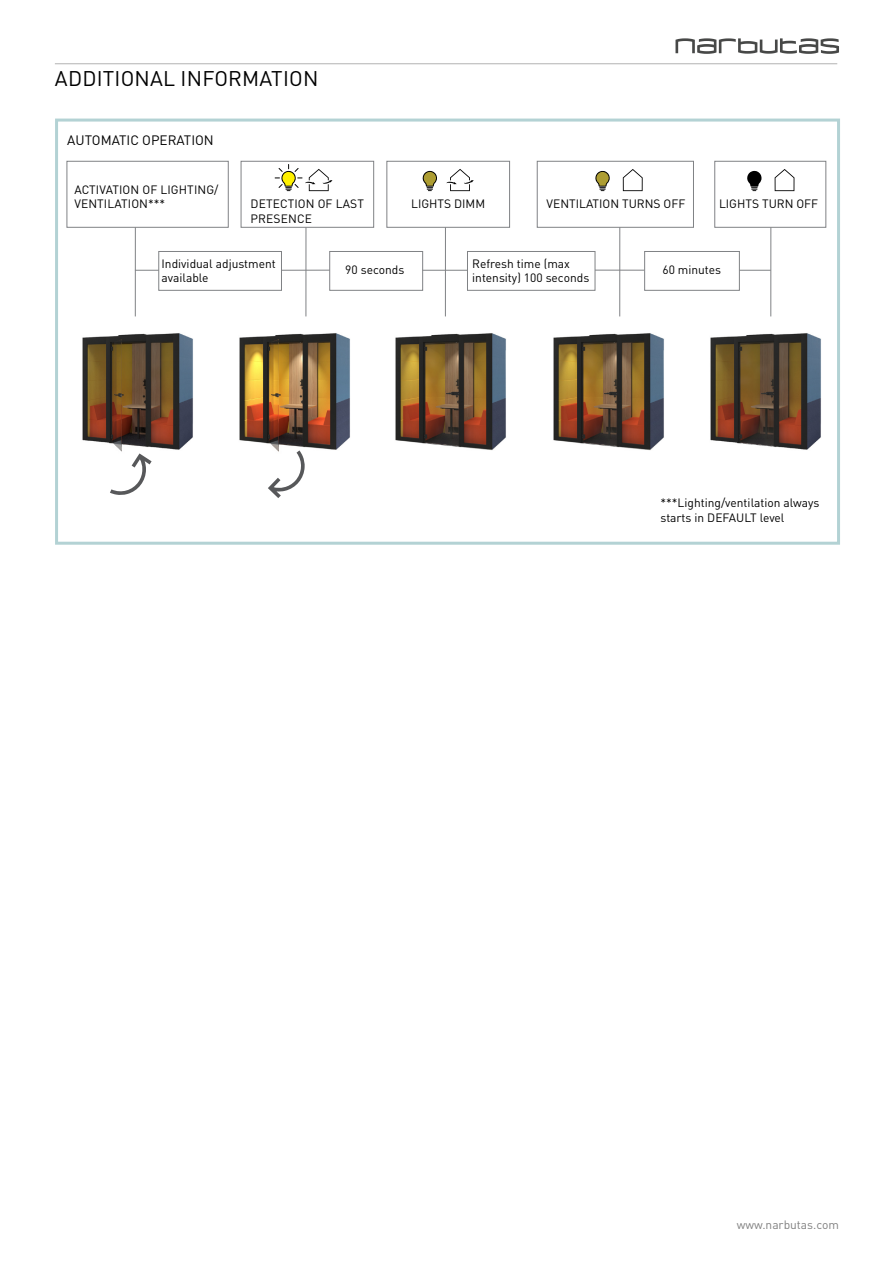
<style>
.page{position:relative;width:893px;height:1263px;background:#fff}
.page>*{position:absolute;margin:0;border:0;box-sizing:border-box;transform-origin:0 0}
.Pavadinimas_1{font:21px "DIN Pro";letter-spacing:.01em;color:#000}
.txt_-_Pagrindinis{font:13.5px "DIN Pro";color:#000}
.txt_-_Pagrindinis-2{font:12px/14.4px "DIN Pro";color:#000}
.t1{font:12px "DIN Pro";color:#808080}
</style>
<div class="page">
<svg style="left:675px;top:38px;width:164px;height:16px"></svg>
<hr style="left:737px;top:270px;width:34px;height:1px;background:#808285">
<div style="left:644px;top:251px;width:96px;height:40px;background:#fff;border:1px solid #808285"></div>
<img style="left:82px;top:310px;width:739px;height:142px">
<svg style="left:446px;top:169px;width:28px;height:22px"></svg>
<svg style="left:422px;top:171px;width:15px;height:20px"></svg>
<svg style="left:275px;top:164px;width:57px;height:27px"></svg>
<svg style="left:747px;top:171px;width:14px;height:20px"></svg>
<svg style="left:775px;top:169px;width:19px;height:22px"></svg>
<svg style="left:595px;top:171px;width:15px;height:20px"></svg>
<svg style="left:623px;top:169px;width:20px;height:22px"></svg>
<div style="left:67px;top:161px;width:162px;height:67px;border:1px solid #808285"></div>
<div style="left:386px;top:161px;width:124px;height:67px;border:1px solid #808285"></div>
<div style="left:241px;top:161px;width:133px;height:67px;border:1px solid #808285"></div>
<div style="left:537px;top:161px;width:157px;height:67px;border:1px solid #808285"></div>
<div style="left:714px;top:161px;width:112px;height:67px;border:1px solid #808285"></div>
<div style="left:329px;top:251px;width:94px;height:40px;border:1px solid #808285"></div>
<hr style="left:135px;top:227px;width:1px;height:89px;background:#808285">
<hr style="left:445px;top:227px;width:1px;height:89px;background:#808285">
<hr style="left:306px;top:227px;width:1px;height:89px;background:#808285">
<hr style="left:619px;top:227px;width:1px;height:89px;background:#808285">
<hr style="left:770px;top:227px;width:1px;height:89px;background:#808285">
<svg style="left:136px;top:270px;width:22px;height:1px"></svg>
<hr style="left:281px;top:270px;width:49px;height:1px;background:#808285">
<hr style="left:422px;top:270px;width:49px;height:1px;background:#808285">
<hr style="left:586px;top:270px;width:58px;height:1px;background:#808285">
<svg style="left:268px;top:450px;width:37px;height:48px"></svg>
<svg style="left:110px;top:453px;width:42px;height:42px"></svg>
<div style="left:158px;top:251px;width:124px;height:40px;border:1px solid #808285"></div>
<hr style="left:55px;top:63px;width:782px;height:1px;background:#b3b3b3">
<div style="left:467px;top:251px;width:128px;height:40px;background:#fff;border:1px solid #808285"></div>
<div style="left:55px;top:119px;width:785px;height:426px;border:3px solid #b3d2d4"></div>
<p class="Pavadinimas_1" style="left:55px;top:64px;width:265px">ADDITIONAL INFORMATION</p>
<p class="txt_-_Pagrindinis" style="left:67px;top:131px;width:148px">AUTOMATIC OPERATION</p>
<p class="txt_-_Pagrindinis-2" style="left:74px;top:182px;width:146px">ACTIVATION OF LIGHTING/<br>VENTILATION***</p>
<p class="txt_-_Pagrindinis-2" style="left:251px;top:196px;width:115px">DETECTION OF LAST<br>PRESENCE</p>
<p class="txt_-_Pagrindinis-2" style="left:411px;top:196px;width:75px">LIGHTS DIMM</p>
<p class="txt_-_Pagrindinis-2" style="left:547px;top:196px;width:140px">VENTILATION TURNS OFF</p>
<p class="txt_-_Pagrindinis-2" style="left:719px;top:196px;width:101px">LIGHTS TURN OFF</p>
<p class="txt_-_Pagrindinis-2" style="left:162px;top:256px;width:116px">Individual adjustment available</p>
<p class="txt_-_Pagrindinis-2" style="left:345px;top:261px;width:61px">90 seconds</p>
<p class="txt_-_Pagrindinis-2" style="left:472px;top:256px;width:119px">Refresh time (max intensity) 100 seconds</p>
<p class="txt_-_Pagrindinis-2" style="left:662px;top:261px;width:60px">60 minutes</p>
<p class="txt_-_Pagrindinis-2" style="left:660px;top:495px;width:161px">***Lighting/ventilation always starts in DEFAULT level</p>
<p class="t1" style="left:737px;top:1216px;width:104px">www.narbutas.com</p>
</div>
